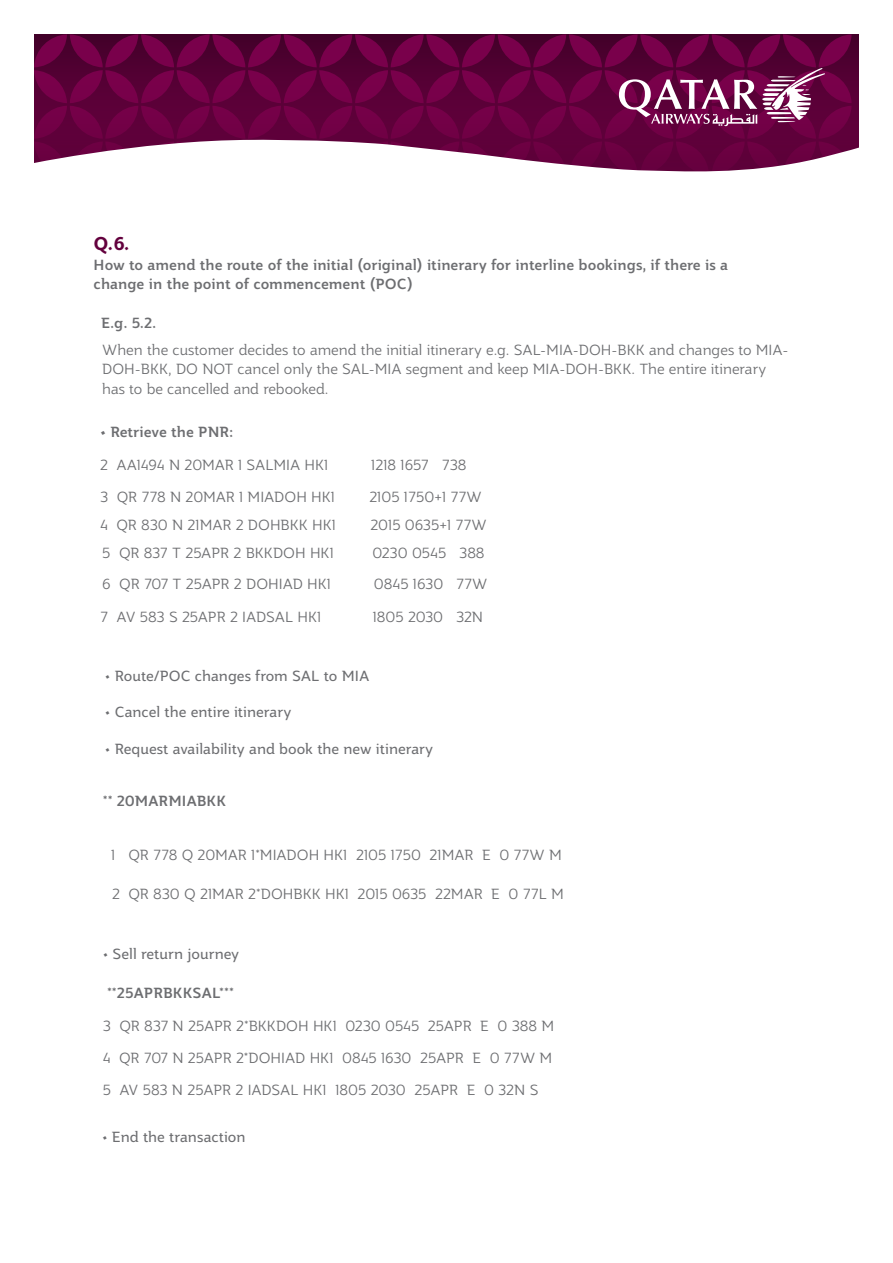
<style>
.page{position:relative;width:893px;height:1263px;background:#fff}
.page>*{position:absolute;margin:0;border:0;box-sizing:border-box;transform-origin:0 0}
.t1{font:700 18px "Jotia";color:#63003d}
.t2{font:300 14.25px/19.5px "Jotia";color:#6d6e71}
.t3{font:500 14.25px/19.5px "Jotia";color:#6d6e71}
.t4{font:14.25px "Jotia";color:#6d6e71}
</style>
<div class="page">
<svg style="left:34px;top:34px;width:818px;height:138px;background:#7b265a"></svg>
<p class="t1" style="left:94px;top:231px;width:38px">Q.6.</p>
<p class="t3" style="left:94px;top:255px;width:636px">How to amend the route of the initial (original) itinerary for interline bookings, if there is a change in the point of commencement (POC)</p>
<p class="t3" style="left:101px;top:313px;width:57px">E.g. 5.2.</p>
<p class="t2" style="left:102px;top:340px;width:688px">When the customer decides to amend the initial itinerary e.g. SAL-MIA-DOH-BKK and changes to MIA-<br>DOH-BKK, DO NOT cancel only the SAL-MIA segment and keep MIA-DOH-BKK. The entire itinerary has to be cancelled and rebooked.</p>
<p class="t3" style="left:100px;top:422px;width:135px">• Retrieve the PNR:</p>
<p class="t2" style="left:100px;top:454px;width:230px">2 AA1494 N 20MAR 1 SALMIA HK1</p>
<p class="t2" style="left:371px;top:454px;width:97px">1218 1657 738</p>
<p class="t2" style="left:100px;top:487px;width:237px">3 QR 778 N 20MAR 1 MIADOH HK1</p>
<p class="t2" style="left:369px;top:487px;width:114px">2105 1750+1 77W</p>
<p class="t2" style="left:100px;top:515px;width:238px">4 QR 830 N 21MAR 2 DOHBKK HK1</p>
<p class="t2" style="left:370px;top:515px;width:118px">2015 0635+1 77W</p>
<p class="t2" style="left:102px;top:543px;width:233px">5 QR 837 T 25APR 2 BKKDOH HK1</p>
<p class="t2" style="left:372px;top:543px;width:114px">0230 0545 388</p>
<p class="t2" style="left:102px;top:574px;width:230px">6 QR 707 T 25APR 2 DOHIAD HK1</p>
<p class="t2" style="left:374px;top:574px;width:115px">0845 1630 77W</p>
<p class="t2" style="left:100px;top:607px;width:223px">7 AV 583 S 25APR 2 IADSAL HK1</p>
<p class="t2" style="left:373px;top:607px;width:112px">1805 2030 32N</p>
<p class="t4" style="left:105px;top:666px;width:266px">• Route/POC changes from SAL to MIA</p>
<p class="t4" style="left:105px;top:702px;width:188px">• Cancel the entire itinerary</p>
<p class="t4" style="left:105px;top:739px;width:330px">• Request availability and book the new itinerary</p>
<p class="t3" style="left:103px;top:791px;width:125px">** 20MARMIABKK</p>
<p class="t2" style="left:111px;top:845px;width:452px">1 QR 778 Q 20MAR 1*MIADOH HK1 2105 1750 21MAR E 0 77W M</p>
<p class="t2" style="left:112px;top:884px;width:453px">2 QR 830 Q 21MAR 2*DOHBKK HK1 2015 0635 22MAR E 0 77L M</p>
<p class="t4" style="left:103px;top:945px;width:138px">• Sell return journey</p>
<p class="t3" style="left:107px;top:984px;width:128px">**25APRBKKSAL***</p>
<p class="t2" style="left:103px;top:1016px;width:453px">3 QR 837 N 25APR 2*BKKDOH HK1 0230 0545 25APR E 0 388 M</p>
<p class="t2" style="left:103px;top:1048px;width:451px">4 QR 707 N 25APR 2*DOHIAD HK1 0845 1630 25APR E 0 77W M</p>
<p class="t2" style="left:103px;top:1080px;width:437px">5 AV 583 N 25APR 2 IADSAL HK1 1805 2030 25APR E 0 32N S</p>
<p class="t4" style="left:102px;top:1127px;width:145px">• End the transaction</p>
</div>
